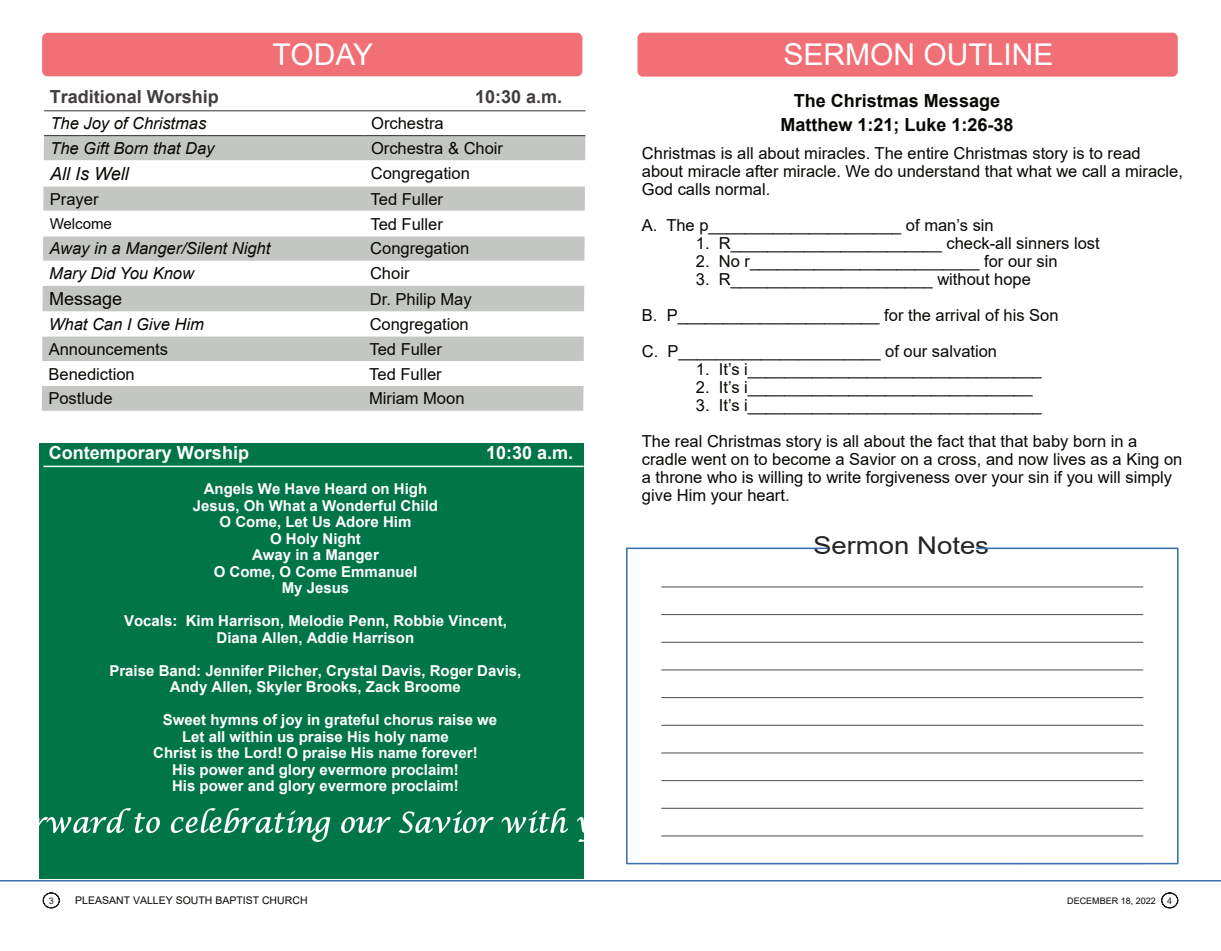
<style>
.page{position:relative;width:1221px;height:951px;background:#fff}
.page>*{position:absolute;margin:0;border:0;box-sizing:border-box;transform-origin:0 0}
.t1{font:30px "Arial";color:#fff}
.t2{font:24.45px "Arial";color:#262423;scale:1.13 1}
.t3{font:700 18px/24px "Arial";color:#080704;text-align:center}
.t4{font:700 18px "Arial";color:#fff}
.t5{font:700 18px "Arial";color:#423e3d}
.t6{font:italic 18px "Arial";color:#080704}
.t7{font:18px "Arial";letter-spacing:-.005em;color:#080704}
.t8{font:16.5px/18px "Arial";color:#080704}
.t9{font:italic 16.5px "Arial";letter-spacing:-.005em;color:#080704}
.t10{font:700 15px/16.5px "Arial";color:#fff;text-align:center}
.t11{font:15px "Arial";letter-spacing:-.005em;color:#080704}
.t12{font:10.5px "Arial";color:#080704}
.t13{font:9px "Arial";color:#080704}
.t14{font:9px "Arial";color:#231f20}
</style>
<div class="page">
<svg style="left:42px;top:892px;width:18px;height:16px"></svg>
<svg style="left:1161px;top:892px;width:17px;height:16px"></svg>
<hr style="left:0;top:879px;width:1220px;height:2px;background:#376fb3">
<div style="left:39px;top:443px;width:544px;height:435px;background:#007547"></div>
<img style="left:39px;top:808px;width:545px;height:33px">
<hr style="left:43px;top:465px;width:540px;height:2px;background:#fff">
<div style="left:43px;top:136px;width:542px;height:24px;background:#c3c6c2"></div>
<svg style="left:42px;top:160px;width:543px;height:251px"></svg>
<svg style="left:43px;top:212px;width:1px;height:23px"></svg>
<svg style="left:584px;top:212px;width:1px;height:24px"></svg>
<hr style="left:43px;top:211px;width:542px;height:1px;background:#fff">
<hr style="left:43px;top:235px;width:541px;height:1px;background:#fff">
<hr style="left:44px;top:110px;width:321px;height:1px;background:#302f2d">
<hr style="left:44px;top:135px;width:320px;height:1px;background:#302f2d">
<hr style="left:365px;top:110px;width:220px;height:1px;background:#31302f">
<hr style="left:364px;top:135px;width:221px;height:1px;background:#31302f">
<div style="left:42px;top:33px;width:540px;height:43px;background:#f16f76;border-radius:5px"></div>
<svg style="left:626px;top:547px;width:348px;height:318px"></svg>
<svg style="left:974px;top:547px;width:205px;height:318px"></svg>
<div style="left:637px;top:33px;width:540px;height:44px;background:#f16f76;border-radius:5px"></div>
<h1 class="t1" style="left:272px;top:43px;width:102px">TODAY</h1>
<p class="t5" style="left:50px;top:90px;width:170px">Traditional Worship</p>
<p class="t5" style="left:475px;top:90px;width:89px">10:30 a.m.</p>
<p class="t9" style="left:50px;top:117px;width:157px">The Joy of Christmas</p>
<p class="t8" style="left:371px;top:116px;width:74px">Orchestra</p>
<p class="t9" style="left:50px;top:142px;width:166px">The Gift Born that Day</p>
<p class="t8" style="left:371px;top:141px;width:134px">Orchestra &amp; Choir</p>
<p class="t6" style="left:50px;top:167px;width:80px">All Is Well</p>
<p class="t8" style="left:371px;top:166px;width:101px">Congregation</p>
<p class="t8" style="left:50px;top:191px;width:50px">Prayer</p>
<p class="t8" style="left:370px;top:191px;width:74px">Ted Fuller</p>
<p class="t11" style="left:50px;top:218px;width:64px">Welcome</p>
<p class="t8" style="left:370px;top:216px;width:74px">Ted Fuller</p>
<p class="t9" style="left:49px;top:242px;width:222px">Away in a Manger/Silent Night</p>
<p class="t8" style="left:370px;top:241px;width:101px">Congregation</p>
<p class="t9" style="left:49px;top:267px;width:146px">Mary Did You Know</p>
<p class="t8" style="left:370px;top:266px;width:41px">Choir</p>
<p class="t7" style="left:49px;top:292px;width:75px">Message</p>
<p class="t8" style="left:370px;top:291px;width:103px">Dr. Philip May</p>
<p class="t9" style="left:49px;top:318px;width:157px">What Can I Give Him</p>
<p class="t8" style="left:370px;top:316px;width:101px">Congregation</p>
<p class="t8" style="left:49px;top:341px;width:121px">Announcements</p>
<p class="t8" style="left:369px;top:341px;width:74px">Ted Fuller</p>
<p class="t8" style="left:49px;top:366px;width:88px">Benediction</p>
<p class="t8" style="left:369px;top:366px;width:74px">Ted Fuller</p>
<p class="t8" style="left:48px;top:391px;width:66px">Postlude</p>
<p class="t8" style="left:369px;top:391px;width:97px">Miriam Moon</p>
<p class="t4" style="left:49px;top:446px;width:202px">Contemporary Worship</p>
<p class="t4" style="left:486px;top:446px;width:89px">10:30 a.m.</p>
<p class="t10" style="left:193px;top:482px;width:247px">Angels We Have Heard on High<br>Jesus, Oh What a Wonderful Child<br>O Come, Let Us Adore Him<br>O Holy Night<br>Away in a Manger<br>O Come, O Come Emmanuel<br>My Jesus</p>
<p class="t10" style="left:124px;top:614px;width:384px">Vocals: Kim Harrison, Melodie Penn, Robbie Vincent,<br>Diana Allen, Addie Harrison</p>
<p class="t10" style="left:109px;top:663px;width:413px">Praise Band: Jennifer Pilcher, Crystal Davis, Roger Davis,<br>Andy Allen, Skyler Brooks, Zack Broome</p>
<p class="t10" style="left:163px;top:713px;width:336px">Sweet hymns of joy in grateful chorus raise we</p>
<p class="t10" style="left:182px;top:729px;width:268px">Let all within us praise His holy name</p>
<p class="t10" style="left:153px;top:746px;width:326px">Christ is the Lord! O praise His name forever!</p>
<p class="t10" style="left:172px;top:762px;width:288px">His power and glory evermore proclaim!</p>
<p class="t10" style="left:172px;top:779px;width:288px">His power and glory evermore proclaim!</p>
<h1 class="t1" style="left:783px;top:43px;width:272px">SERMON OUTLINE</h1>
<p class="t3" style="left:780px;top:90px;width:235px">The Christmas Message<br>Matthew 1:21; Luke 1:26-38</p>
<p class="t8" style="left:642px;top:146px;width:542px">Christmas is all about miracles. The entire Christmas story is to read about miracle after miracle. We do understand that what we call a miracle,<br>God calls normal.</p>
<p class="t8" style="left:642px;top:218px;width:353px">A. The p_____________________ of man’s sin</p>
<p class="t8" style="left:696px;top:236px;width:405px">1. R_______________________ check-all sinners lost</p>
<p class="t8" style="left:696px;top:254px;width:363px">2. No r_________________________ for our sin</p>
<p class="t8" style="left:642px;top:263px;width:418px;line-height:36px;text-indent:54px">3. R______________________ without hope<br>B. P______________________ for the arrival of his Son<br>C. P______________________ of our salvation</p>
<p class="t8" style="left:696px;top:362px;width:347px">1. It’s i________________________________</p>
<p class="t8" style="left:696px;top:380px;width:338px">2. It’s i_______________________________</p>
<p class="t8" style="left:642px;top:389px;width:497px;line-height:36px;text-indent:54px">3. It’s i________________________________<br>The real Christmas story is all about the fact that that baby born in a</p>
<p class="t8" style="left:642px;top:452px;width:542px">cradle went on to become a Savior on a cross, and now lives as a King on a throne who is willing to write forgiveness over your sin if you will simply give Him your heart.</p>
<h2 class="t2" style="left:813px;top:536px;width:157px">Sermon Notes</h2>
<p class="t14" style="left:49px;top:897px;width:7px">3</p>
<p class="t12" style="left:75px;top:896px;width:234px">PLEASANT VALLEY SOUTH BAPTIST CHURCH</p>
<p class="t13" style="left:1067px;top:897px;width:90px">DECEMBER 18, 2022</p>
<p class="t14" style="left:1167px;top:897px;width:7px">4</p>
</div>
